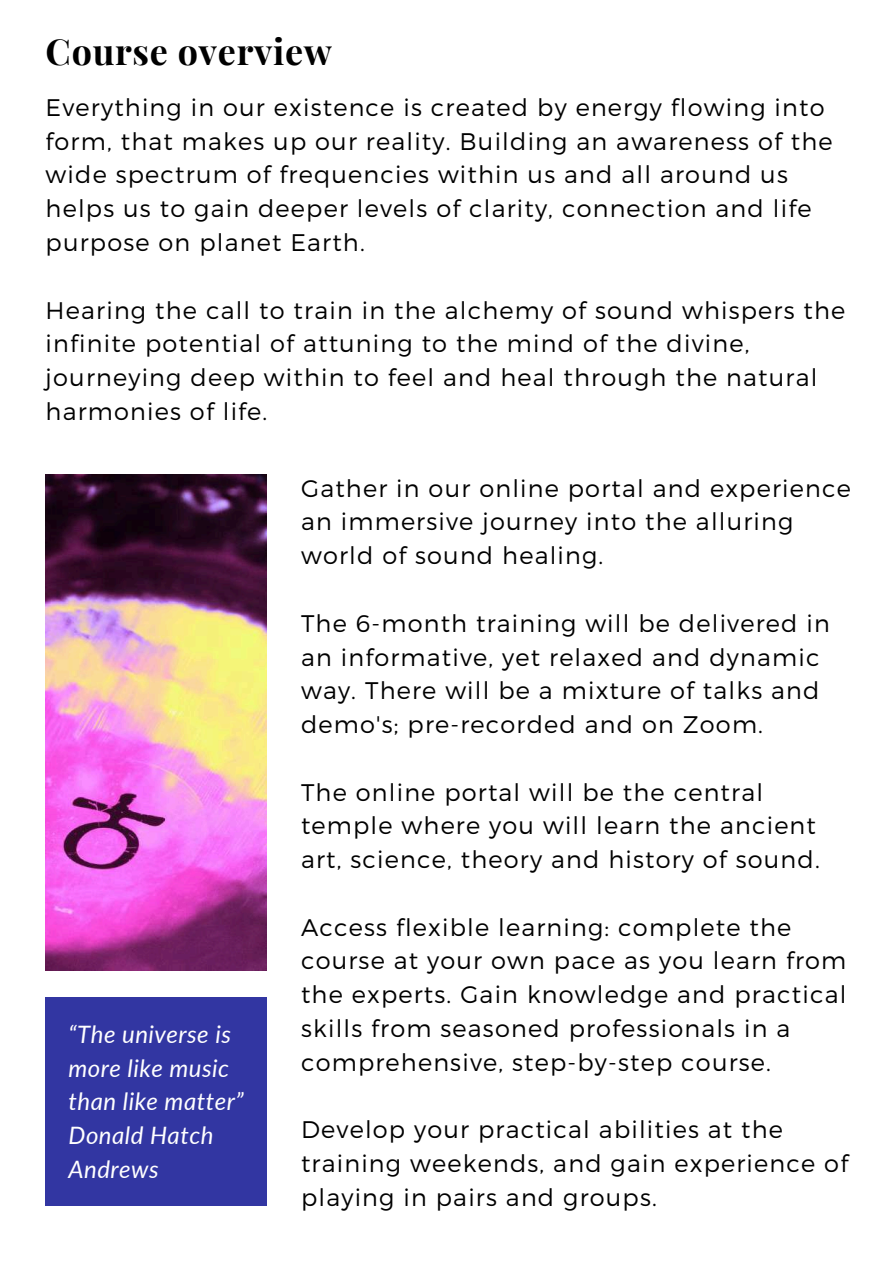
<style>
.page{position:relative;width:894px;height:1264px;background:#fff}
.page>*{position:absolute;margin:0;border:0;box-sizing:border-box;transform-origin:0 0}
.t1{font:700 35.85px "Playfair Display";letter-spacing:.02em;color:#000}
.t2{font:300 24px/33.8px "Montserrat";letter-spacing:.05em;color:#000}
.t3{font:italic 24px/33.8px "Lato";letter-spacing:.02em;color:#fff}
</style>
<div class="page">
<img style="left:46px;top:475px;width:220px;height:495px">
<div style="left:46px;top:997px;width:220px;height:208px;background:#3236a2"></div>
<h1 class="t1" style="left:46px;top:27px;width:288px">Course overview</h1>
<p class="t2" style="left:46px;top:89px;width:788px">Everything in our existence is created by energy flowing into form, that makes up our reality. Building an awareness of the wide spectrum of frequencies within us and all around us helps us to gain deeper levels of clarity, connection and life purpose on planet Earth.</p>
<p class="t2" style="left:46px;top:292px;width:801px">Hearing the call to train in the alchemy of sound whispers the infinite potential of attuning to the mind of the divine, journeying deep within to feel and heal through the natural harmonies of life.</p>
<p class="t2" style="left:301px;top:470px;width:551px">Gather in our online portal and experience an immersive journey into the alluring world of sound healing.</p>
<p class="t2" style="left:301px;top:605px;width:530px">The 6-month training will be delivered in an informative, yet relaxed and dynamic way. There will be a mixture of talks and demo's; pre-recorded and on Zoom.</p>
<p class="t3" style="left:69px;top:1016px;width:176px">“The universe is more like music than like matter”<br>Donald Hatch<br>Andrews</p>
<p class="t2" style="left:301px;top:774px;width:520px">The online portal will be the central temple where you will learn the ancient art, science, theory and history of sound.</p>
<p class="t2" style="left:301px;top:909px;width:546px">Access flexible learning: complete the course at your own pace as you learn from the experts. Gain knowledge and practical skills from seasoned professionals in a comprehensive, step-by-step course.</p>
<p class="t2" style="left:301px;top:1111px;width:548px">Develop your practical abilities at the training weekends, and gain experience of playing in pairs and groups.</p>
</div>
